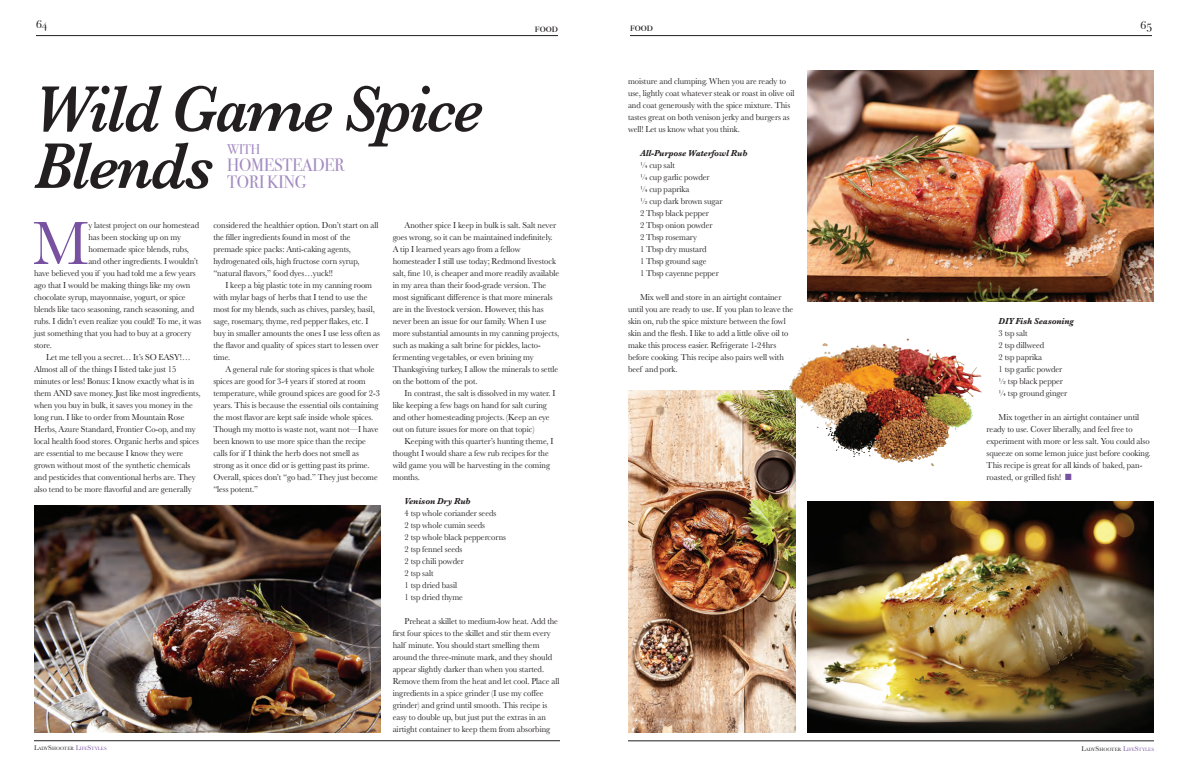
<style>
.page{position:relative;width:1188px;height:783px;background:#fff}
.page>*{position:absolute;margin:0;border:0;box-sizing:border-box;transform-origin:0 0}
.t1{font:italic 600 67px/57px "Baskerville";letter-spacing:-.03em;color:#231f20;scale:.93 1}
.t2{font:63.4px "Baskerville";color:#7852a1;scale:.95 1}
.t3{font:18px/17.1px "Bodoni Svty Two SCITCTT";letter-spacing:-.005em;color:#a28ac0;scale:.95 1}
.t4{font:14px "Bodoni Svty Two SCITCTT";color:#a28ac0;scale:.95 1}
.t5{font:12px "Bodoni Svty Two SCITCTT";color:#231f20}
.t6{font:9px/12px "Baskerville";letter-spacing:-.005em;color:#231f20;scale:.95 1}
.t7{font:italic 700 9px "Baskerville";letter-spacing:-.005em;color:#231f20;scale:.95 1}
.t8{font:4.9px "Baskerville";color:#231f20}
.s1{font-size:7px}
.s2{font-size:7px;color:#7852a1}
.s3{color:#7852a1}
</style>
<div class="page">
<hr style="left:34px;top:741px;width:526px;height:1px;background:#231f20">
<hr style="left:628px;top:741px;width:526px;height:1px;background:#231f20">
<hr style="left:630px;top:35px;width:522px;height:1px;background:#231f20">
<hr style="left:36px;top:35px;width:522px;height:1px;background:#231f20">
<img style="left:34px;top:505px;width:347px;height:228px">
<img style="left:807px;top:70px;width:347px;height:231px">
<img style="left:807px;top:502px;width:347px;height:231px">
<img style="left:628px;top:390px;width:167px;height:343px">
<img style="left:790px;top:338px;width:192px;height:137px">
<h3 class="t5" style="left:36px;top:17px;width:13px">64</h3>
<h3 class="t5" style="left:535px;top:21px;width:25px">food</h3>
<h1 class="t1" style="left:34px;top:81px;width:485px">Wild Game Spice<br>Blends</h1>
<h3 class="t4" style="left:227px;top:141px;width:37px">WITH</h3>
<h3 class="t3" style="left:227px;top:157px;width:125px">HOMESTEADER<br>TORI KING</h3>
<h2 class="t2" style="left:33px;top:203px;width:60px">M</h2>
<p class="t6" style="left:88px;top:219px;width:118px">y latest project on our homestead</p>
<p class="t6" style="left:88px;top:231px;width:99px">has been stocking up on my</p>
<p class="t6" style="left:88px;top:243px;width:108px">homemade spice blends, rubs,</p>
<p class="t6" style="left:88px;top:255px;width:117px">and other ingredients. I wouldn’t</p>
<p class="t6" style="left:34px;top:267px;width:172px">have believed you if you had told me a few years</p>
<p class="t6" style="left:34px;top:279px;width:166px">ago that I would be making things like my own</p>
<p class="t6" style="left:34px;top:291px;width:161px">chocolate syrup, mayonnaise, yogurt, or spice</p>
<p class="t6" style="left:34px;top:303px;width:170px">blends like taco seasoning, ranch seasoning, and</p>
<p class="t6" style="left:34px;top:315px;width:178px">rubs. I didn’t even realize you could! To me, it was</p>
<p class="t6" style="left:34px;top:327px;width:167px">just something that you had to buy at a grocery</p>
<p class="t6" style="left:34px;top:339px;width:21px">store.</p>
<p class="t6" style="left:46px;top:351px;width:154px">Let me tell you a secret… It’s SO EASY!…</p>
<p class="t6" style="left:34px;top:363px;width:151px">Almost all of the things I listed take just 15</p>
<p class="t6" style="left:34px;top:375px;width:170px">minutes or less! Bonus: I know exactly what is in</p>
<p class="t6" style="left:34px;top:387px;width:177px">them AND save money. Just like most ingredients,</p>
<p class="t6" style="left:34px;top:399px;width:169px">when you buy in bulk, it saves you money in the</p>
<p class="t6" style="left:34px;top:411px;width:160px">long run. I like to order from Mountain Rose</p>
<p class="t6" style="left:34px;top:423px;width:172px">Herbs, Azure Standard, Frontier Co-op, and my</p>
<p class="t6" style="left:34px;top:435px;width:175px">local health food stores. Organic herbs and spices</p>
<p class="t6" style="left:34px;top:447px;width:159px">are essential to me because I know they were</p>
<p class="t6" style="left:34px;top:459px;width:166px">grown without most of the synthetic chemicals</p>
<p class="t6" style="left:34px;top:471px;width:172px">and pesticides that conventional herbs are. They</p>
<p class="t6" style="left:34px;top:483px;width:168px">also tend to be more flavorful and are generally</p>
<p class="t6" style="left:213px;top:219px;width:175px">considered the healthier option. Don’t start on all the filler ingredients found in most of the premade spice packs: Anti-caking agents, hydrogenated oils, high fructose corn syrup, “natural flavors,” food dyes…yuck!!</p>
<p class="t6" style="left:213px;top:279px;width:177px;text-indent:12px">I keep a big plastic tote in my canning room with mylar bags of herbs that I tend to use the most for my blends, such as chives, parsley, basil, sage, rosemary, thyme, red pepper flakes, etc. I buy in smaller amounts the ones I use less often as the flavor and quality of spices start to lessen over time.</p>
<p class="t6" style="left:213px;top:363px;width:177px;text-indent:12px">A general rule for storing spices is that whole spices are good for 3-4 years if stored at room temperature, while ground spices are good for 2-3 years. This is because the essential oils containing the most flavor are kept safe inside whole spices.<br>Though my motto is waste not, want not—I have been known to use more spice than the recipe calls for if I think the herb does not smell as strong as it once did or is getting past its prime.<br>Overall, spices don’t “go bad.” They just become “less potent.”</p>
<p class="t8" style="left:34px;top:746px;width:74px"><span class="s1">L</span>ADY<span class="s1">S</span>HOOTER <span class="s2">L</span><span class="s3">IFE</span><span class="s2">S</span><span class="s3">TYLES</span></p>
<p class="t6" style="left:393px;top:219px;width:177px;text-indent:12px">Another spice I keep in bulk is salt. Salt never goes wrong, so it can be maintained indefinitely.<br>A tip I learned years ago from a fellow homesteader I still use today; Redmond livestock salt, fine 10, is cheaper and more readily available in my area than their food-grade version. The most significant difference is that more minerals are in the livestock version. However, this has never been an issue for our family. When I use more substantial amounts in my canning projects, such as making a salt brine for pickles, lacto&shy;fermenting vegetables, or even brining my Thanksgiving turkey, I allow the minerals to settle on the bottom of the pot.</p>
<p class="t6" style="left:393px;top:387px;width:173px;text-indent:12px">In contrast, the salt is dissolved in my water. I like keeping a few bags on hand for salt curing and other homesteading projects. (Keep an eye out on future issues for more on that topic)</p>
<p class="t6" style="left:393px;top:435px;width:171px;text-indent:12px">Keeping with this quarter’s hunting theme, I thought I would share a few rub recipes for the wild game you will be harvesting in the coming months.</p>
<p class="t7" style="left:405px;top:495px;width:71px">Venison Dry Rub</p>
<p class="t6" style="left:405px;top:507px;width:108px">4 tsp whole coriander seeds<br>2 tsp whole cumin seeds<br>2 tsp whole black peppercorns<br>2 tsp fennel seeds<br>2 tsp chili powder<br>2 tsp salt<br>1 tsp dried basil<br>1 tsp dried thyme</p>
<p class="t6" style="left:393px;top:615px;width:177px;text-indent:12px">Preheat a skillet to medium-low heat. Add the first four spices to the skillet and stir them every half minute. You should start smelling them around the three-minute mark, and they should appear slightly darker than when you started.<br>Remove them from the heat and let cool. Place all ingredients in a spice grinder (I use my coffee grinder) and grind until smooth. This recipe is easy to double up, but just put the extras in an airtight container to keep them from absorbing</p>
<h3 class="t5" style="left:630px;top:20px;width:25px">food</h3>
<h3 class="t5" style="left:1141px;top:18px;width:13px">65</h3>
<p class="t6" style="left:628px;top:75px;width:177px">moisture and clumping. When you are ready to use, lightly coat whatever steak or roast in olive oil and coat generously with the spice mixture. This tastes great on both venison jerky and burgers as well! Let us know what you think.</p>
<p class="t7" style="left:640px;top:147px;width:114px">All-Purpose Waterfowl Rub</p>
<p class="t6" style="left:640px;top:159px;width:88px">¼ cup salt<br>¼ cup garlic powder<br>¼ cup paprika<br>½ cup dark brown sugar<br>2 Tbsp black pepper<br>2 Tbsp onion powder<br>2 Tbsp rosemary<br>1 Tbsp dry mustard<br>1 Tbsp ground sage<br>1 Tbsp cayenne pepper</p>
<p class="t6" style="left:628px;top:291px;width:175px;text-indent:12px">Mix well and store in an airtight container until you are ready to use. If you plan to leave the skin on, rub the spice mixture between the fowl skin and the flesh. I like to add a little olive oil to make this process easier. Refrigerate 1-24hrs before cooking. This recipe also pairs well with beef and pork.</p>
<p class="t7" style="left:999px;top:315px;width:81px">DIY Fish Seasoning</p>
<p class="t6" style="left:999px;top:327px;width:74px">3 tsp salt<br>2 tsp dillweed<br>2 tsp paprika<br>1 tsp garlic powder ½ tsp black pepper ¼ tsp ground ginger</p>
<p class="t6" style="left:987px;top:411px;width:174px;text-indent:12px">Mix together in an airtight container until ready to use. Cover liberally, and feel free to experiment with more or less salt. You could also squeeze on some lemon juice just before cooking.<br>This recipe is great for all kinds of baked, pan&shy;roasted, or grilled fish! <span class="s3">■</span></p>
<p class="t8" style="left:1081px;top:746px;width:74px"><span class="s1">L</span>ADY<span class="s1">S</span>HOOTER <span class="s2">L</span><span class="s3">IFE</span><span class="s2">S</span><span class="s3">TYLES</span></p>
</div>
